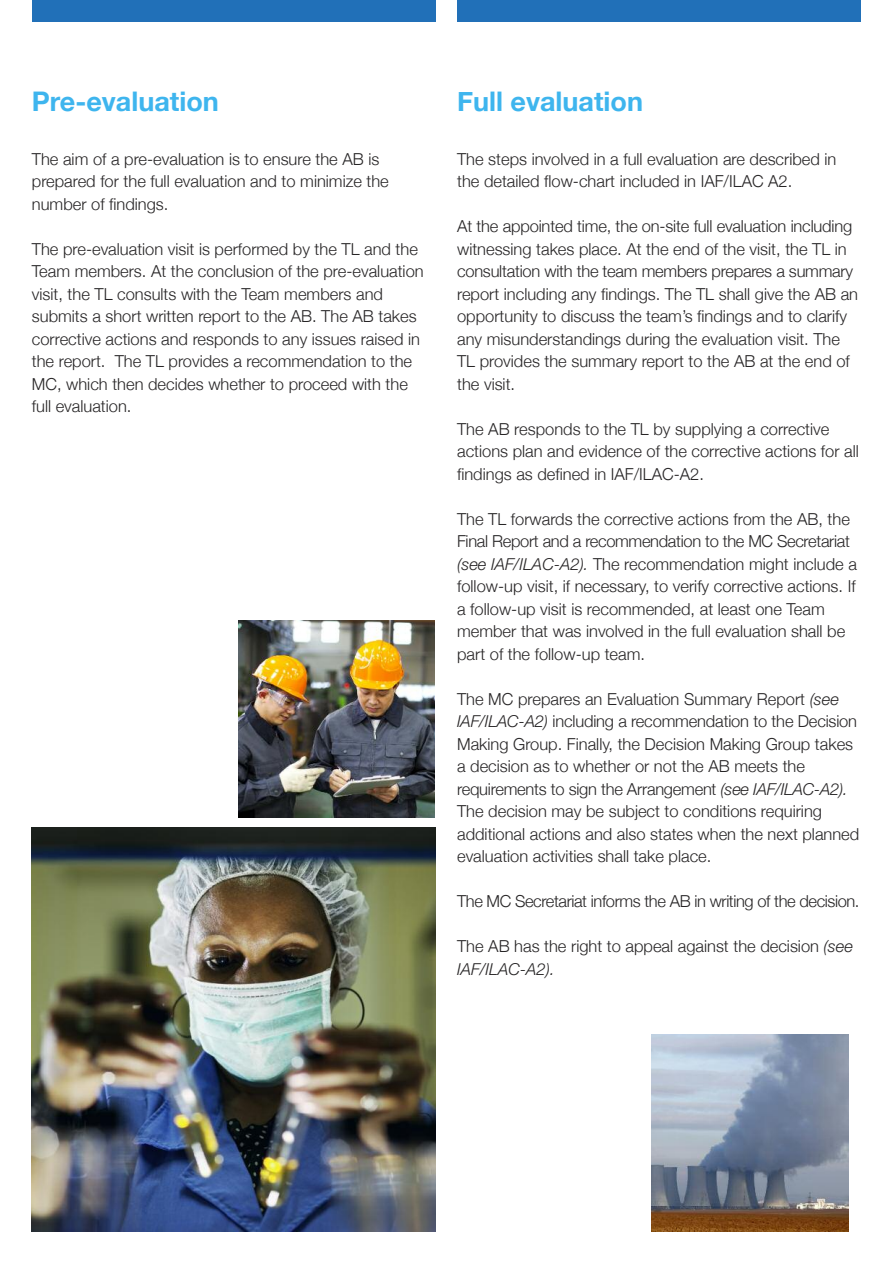
<style>
.page{position:relative;width:893px;height:1263px;background:#fff}
.page>*{position:absolute;margin:0;border:0;box-sizing:border-box;transform-origin:0 0}
.t1{font:700 27px "Helvetica Neue";color:#3eb5ee}
.t2{font:300 16.5px/22.5px "Helvetica Neue";color:#272526}
.t3{font:300 16.5px "Helvetica Neue";letter-spacing:-.025em;color:#272526}
.s1{font-style:italic}
</style>
<div class="page">
<div style="left:32px;top:0;width:404px;height:21px;background:#2170b8"></div>
<div style="left:457px;top:0;width:404px;height:21px;background:#2170b8"></div>
<img style="left:32px;top:827px;width:404px;height:404px">
<img style="left:238px;top:621px;width:197px;height:196px">
<img style="left:652px;top:1034px;width:196px;height:197px">
<h1 class="t1" style="left:32px;top:85px;width:189px">Pre-evaluation</h1>
<h1 class="t1" style="left:457px;top:85px;width:187px">Full evaluation</h1>
<p class="t2" style="left:32px;top:147px;width:358px">The aim of a pre-evaluation is to ensure the AB is prepared for the full evaluation and to minimize the number of findings.</p>
<p class="t2" style="left:32px;top:237px;width:393px">The pre-evaluation visit is performed by the TL and the Team members. At the conclusion of the pre-evaluation visit, the TL consults with the Team members and submits a short written report to the AB. The AB takes corrective actions and responds to any issues raised in the report. The TL provides a recommendation to the MC, which then decides whether to proceed with the full evaluation.</p>
<p class="t2" style="left:457px;top:147px;width:381px">The steps involved in a full evaluation are described in the detailed flow-chart included in IAF/ILAC A2.</p>
<p class="t2" style="left:457px;top:215px;width:402px">At the appointed time, the on-site full evaluation including witnessing takes place. At the end of the visit, the TL in consultation with the team members prepares a summary report including any findings. The TL shall give the AB an opportunity to discuss the team’s findings and to clarify any misunderstandings during the evaluation visit. The TL provides the summary report to the AB at the end of the visit.</p>
<p class="t2" style="left:457px;top:417px;width:403px">The AB responds to the TL by supplying a corrective actions plan and evidence of the corrective actions for all findings as defined in IAF/ILAC-A2.</p>
<p class="t2" style="left:457px;top:507px;width:401px">The TL forwards the corrective actions from the AB, the Final Report and a recommendation to the MC Secretariat <span class="s1">(see IAF/ILAC-A2).</span> The recommendation might include a follow-up visit, if necessary, to verify corrective actions. If a follow-up visit is recommended, at least one Team member that was involved in the full evaluation shall be part of the follow-up team.</p>
<p class="t2" style="left:457px;top:687px;width:404px">The MC prepares an Evaluation Summary Report <span class="s1">(see IAF/ILAC-A2)</span> including a recommendation to the Decision Making Group. Finally, the Decision Making Group takes a decision as to whether or not the AB meets the requirements to sign the Arrangement <span class="s1">(see IAF/ILAC-A2).<br></span>The decision may be subject to conditions requiring additional actions and also states when the next planned evaluation activities shall take place.</p>
<p class="t3" style="left:457px;top:891px;width:404px">The MC Secretariat informs the AB in writing of the decision.</p>
<p class="t2" style="left:457px;top:935px;width:397px">The AB has the right to appeal against the decision <span class="s1">(see<br>IAF/ILAC-A2).</span></p>
</div>
